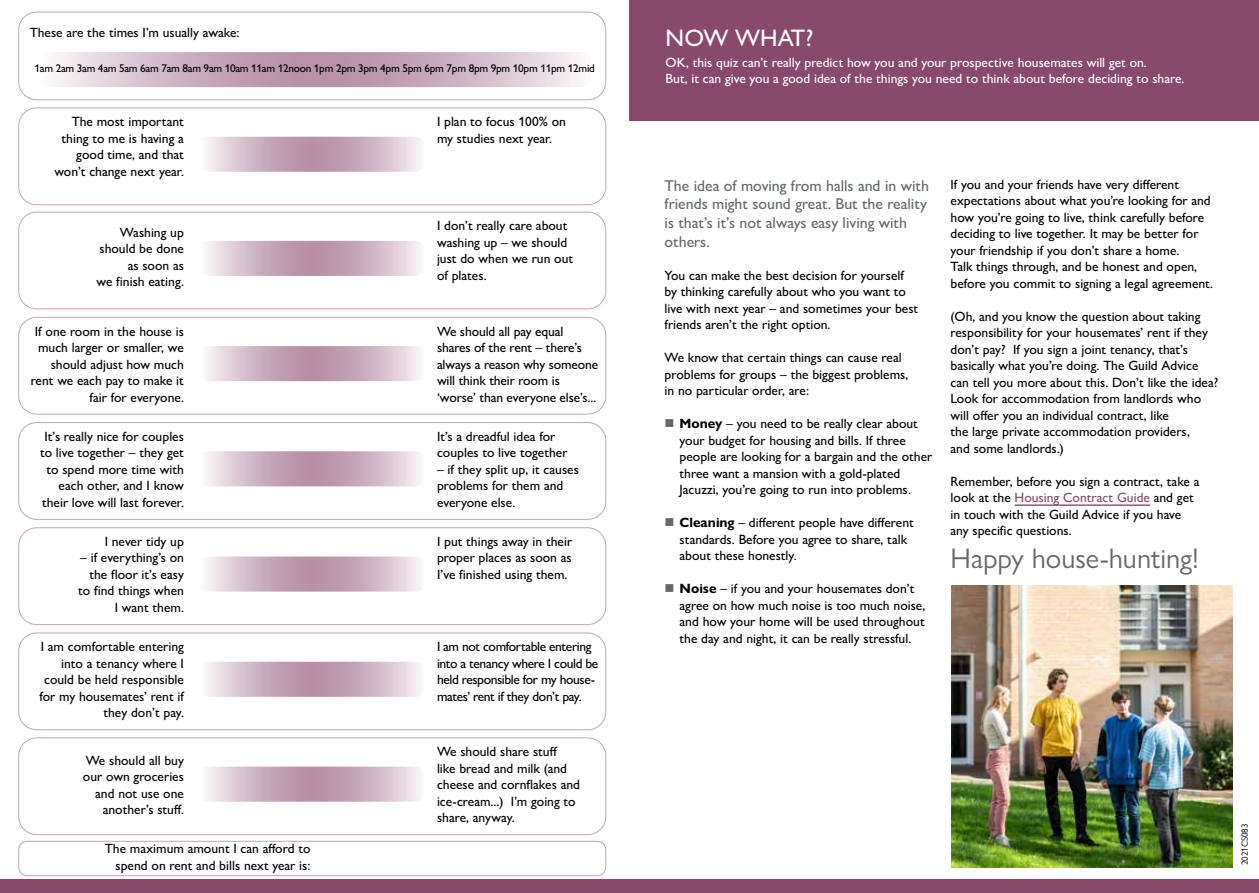
<style>
.page{position:relative;width:1259px;height:893px;background:#fff}
.page>*{position:absolute;margin:0;border:0;box-sizing:border-box;transform-origin:0 0}
.t1{font:28.5px "Gill Sans Nova";color:#64686b}
.t2{font:500 24px "Gill Sans Nova";color:#fff}
.t3{font:500 15.75px/18.8px "Gill Sans Nova";color:#64686b}
.t4{font:500 13.5px/16.5px "Gill Sans Nova";color:#000}
.t5{font:500 13.5px/16.5px "Gill Sans Nova";color:#fff}
.t6{font:500 13.5px/16.5px "Gill Sans Nova";letter-spacing:-.03em;color:#000}
.t7{font:500 11.25px "Gill Sans Nova";letter-spacing:-.025em;color:#000}
.t8{font:9px "Gill Sans Nova";color:#000}
.s1{color:#64686b}
.s2{font-weight:700}
.s3{color:#88496a}
</style>
<div class="page">
<div style="left:18px;top:12px;width:588px;height:88px;border:1px solid #88496a;border-radius:18px"></div>
<svg style="left:38px;top:52px;width:553px;height:35px;background:#d1b9c6"></svg>
<div style="left:18px;top:212px;width:588px;height:97px;border:1px solid #88496a;border-radius:18px"></div>
<div style="left:18px;top:108px;width:588px;height:97px;border:1px solid #88496a;border-radius:18px"></div>
<div style="left:18px;top:317px;width:588px;height:97px;border:1px solid #88496a;border-radius:18px"></div>
<div style="left:18px;top:422px;width:588px;height:98px;border:1px solid #88496a;border-radius:18px"></div>
<div style="left:18px;top:527px;width:588px;height:98px;border:1px solid #88496a;border-radius:18px"></div>
<div style="left:18px;top:633px;width:588px;height:97px;border:1px solid #88496a;border-radius:18px"></div>
<div style="left:18px;top:737px;width:588px;height:98px;border:1px solid #88496a;border-radius:18px"></div>
<div style="left:629px;top:0;width:630px;height:120px;background:#88496a"></div>
<div style="left:0;top:879px;width:629px;height:14px;background:#88496a"></div>
<div style="left:629px;top:879px;width:630px;height:14px;background:#88496a"></div>
<hr style="left:1014px;top:504px;width:136px;height:2px;background:#88496a">
<svg style="left:199px;top:137px;width:225px;height:35px;background:#d1b9c5"></svg>
<svg style="left:199px;top:241px;width:225px;height:35px;background:#d1b9c5"></svg>
<svg style="left:199px;top:346px;width:225px;height:35px;background:#d1b9c5"></svg>
<svg style="left:199px;top:451px;width:225px;height:35px;background:#d1b9c6"></svg>
<svg style="left:199px;top:556px;width:225px;height:36px;background:#d2bac7"></svg>
<svg style="left:199px;top:662px;width:225px;height:35px;background:#d1b9c5"></svg>
<svg style="left:199px;top:767px;width:225px;height:35px;background:#d1b9c6"></svg>
<div style="left:18px;top:841px;width:588px;height:35px;border:1px solid #88496a;border-radius:9px"></div>
<img style="left:951px;top:585px;width:281px;height:282px">
<p class="t4" style="left:30px;top:24px;width:211px">These are the times I’m usually awake:</p>
<p class="t7" style="left:35px;top:61px;width:562px">1am 2am 3am 4am 5am 6am 7am 8am 9am 10am 11am 12noon 1pm 2pm 3pm 4pm 5pm 6pm 7pm 8pm 9pm 10pm 11pm 12mid</p>
<p class="t4" style="left:54px;top:113px;width:131px;text-align:right">The most important thing to me is having a good time, and that won’t change next year.</p>
<p class="t4" style="left:96px;top:224px;width:89px;text-align:right">Washing up should be done as soon as<br>we fnish eating.</p>
<p class="t4" style="left:31px;top:323px;width:155px;text-align:right">If one room in the house is much larger or smaller, we should adjust how much rent we each pay to make it fair for everyone.</p>
<p class="t4" style="left:40px;top:428px;width:145px;text-align:right">It’s really nice for couples to live together – they get to spend more time with each other, and I know their love will last forever.</p>
<p class="t4" style="left:105px;top:533px;width:81px">I never tidy up</p>
<p class="t4" style="left:80px;top:549px;width:105px;text-align:right">– if everything’s on the foor it’s easy</p>
<p class="t4" style="left:78px;top:582px;width:107px;text-align:right">to fnd things when<br>I want them.</p>
<p class="t4" style="left:39px;top:638px;width:147px;text-align:right">I am comfortable entering into a tenancy where I could be held responsible for my housemates’ rent if they don’t pay.</p>
<p class="t4" style="left:83px;top:752px;width:103px;text-align:right">We should all buy our own groceries and not use one another’s stuf.</p>
<p class="t4" style="left:105px;top:840px;width:207px;text-align:right">The maximum amount I can aford to spend on rent and bills next year is:</p>
<p class="t4" style="left:437px;top:113px;width:131px">I plan to focus 100% on my studies next year.</p>
<p class="t4" style="left:437px;top:217px;width:138px">I don’t really care about washing up – we should just do when we run out of plates.</p>
<p class="t4" style="left:437px;top:323px;width:163px">We should all pay equal shares of the rent – there’s always a reason why someone will think their room is ‘worse’ than everyone else’s...</p>
<p class="t4" style="left:437px;top:428px;width:132px">It’s a dreadful idea for couples to live together</p>
<p class="t4" style="left:437px;top:461px;width:143px">– if they split up, it causes problems for them and everyone else.</p>
<p class="t4" style="left:437px;top:533px;width:137px;text-align:justify">I put things away in their proper places as soon as I’ve fnished using them.</p>
<p class="t6" style="left:437px;top:638px;width:163px">I am not comfortable entering into a tenancy where I could be held responsible for my house&shy;mates’ rent if they don’t pay.</p>
<p class="t4" style="left:437px;top:743px;width:144px">We should share stuf<br>like bread and milk (and cheese and cornfakes and ice-cream...) I’m going to share, anyway.</p>
<h2 class="t2" style="left:665px;top:23px;width:149px">NOW WHAT?</h2>
<p class="t5" style="left:665px;top:54px;width:520px">OK, this quiz can’t really predict how you and your prospective housemates will get on.<br>But, it can give you a good idea of the things you need to think about before deciding to share.</p>
<p class="t3" style="left:664px;top:176px;width:266px">The idea of moving from halls and in with friends might sound great. But the reality is that’s it’s not always easy living with others.</p>
<p class="t4" style="left:664px;top:267px;width:255px">You can make the best decision for yourself by thinking carefully about who you want to live with next year – and sometimes your best friends aren’t the right option.</p>
<p class="t4" style="left:664px;top:349px;width:245px">We know that certain things can cause real problems for groups – the biggest problems, in no particular order, are:</p>
<p class="t4" style="left:679px;top:415px;width:254px;text-indent:-15px"><span class="s1">■</span> <span class="s2">Money</span> – you need to be really clear about your budget for housing and bills. If three people are looking for a bargain and the other three want a mansion with a gold-plated Jacuzzi, you’re going to run into problems.</p>
<p class="t4" style="left:679px;top:514px;width:236px;text-indent:-15px"><span class="s1">■</span> <span class="s2">Cleaning</span> – diferent people have diferent standards. Before you agree to share, talk about these honestly.</p>
<p class="t4" style="left:679px;top:580px;width:247px;text-indent:-15px"><span class="s1">■</span> <span class="s2">Noise</span> – if you and your housemates don’t agree on how much noise is too much noise, and how your home will be used throughout the day and night, it can be really stressful.</p>
<p class="t4" style="left:950px;top:176px;width:264px">If you and your friends have very diferent expectations about what you’re looking for and how you’re going to live, think carefully before deciding to live together. It may be better for your friendship if you don’t share a home.<br>Talk things through, and be honest and open, before you commit to signing a legal agreement.</p>
<p class="t4" style="left:950px;top:308px;width:269px">(Oh, and you know the question about taking responsibility for your housemates’ rent if they don’t pay? If you sign a joint tenancy, that’s basically what you’re doing. The Guild Advice can tell you more about this. Don’t like the idea?<br>Look for accommodation from landlords who will ofer you an individual contract, like<br>the large private accommodation providers,<br>and some landlords.)</p>
<p class="t4" style="left:950px;top:473px;width:250px">Remember, before you sign a contract, take a look at the <span class="s3">Housing Contract Guide</span> and get in touch with the Guild Advice if you have any specifc questions.</p>
<h2 class="t1" style="left:950px;top:541px;width:250px">Happy house-hunting!</h2>
<p class="t8" style="left:1239px;top:865px;width:43px;rotate:-90deg">2021CS083</p>
</div>
